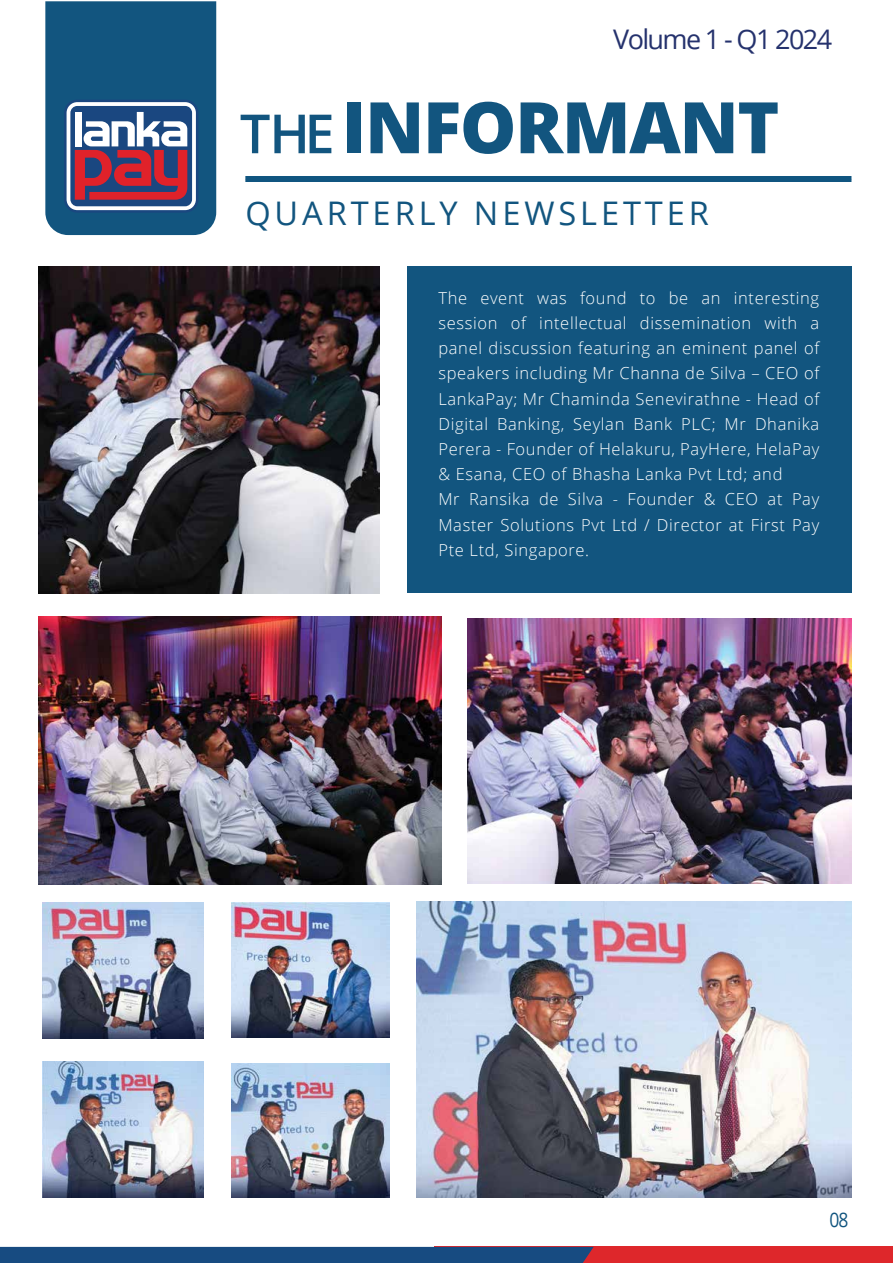
<style>
.page{position:relative;width:893px;height:1263px;background:#fff}
.page>*{position:absolute;margin:0;border:0;box-sizing:border-box;transform-origin:0 0}
.t1{font:800 71.1px "Open Sans";letter-spacing:-.02em;color:#12557f}
.t2{font:32.55px "Open Sans";letter-spacing:.12em;color:#12557f}
.t3{font:27px "Open Sans";letter-spacing:-.06em;color:#25326d}
.t4{font:20.1px "Open Sans";color:#12557f;scale:.87 1}
.t5{font:300 16.5px/25.2px "Open Sans";letter-spacing:.04em;color:#fff}
.s1{font-weight:600;font-size:54px}
</style>
<div class="page">
<div style="left:434px;top:1247px;width:458px;height:16px;background:#de272b"></div>
<div style="left:0;top:1247px;width:594px;height:16px;background:#174b81"></div>
<div style="left:245px;top:176px;width:606px;height:6px;background:#105580"></div>
<svg style="left:45px;top:1px;width:171px;height:234px"></svg>
<div style="left:407px;top:266px;width:444px;height:327px;background:#12557f"></div>
<img style="left:39px;top:266px;width:340px;height:327px">
<img style="left:467px;top:618px;width:384px;height:265px">
<img style="left:39px;top:616px;width:403px;height:269px">
<img style="left:43px;top:1062px;width:161px;height:135px">
<img style="left:231px;top:1063px;width:159px;height:134px">
<img style="left:231px;top:902px;width:159px;height:135px">
<img style="left:42px;top:902px;width:161px;height:136px">
<img style="left:417px;top:902px;width:435px;height:296px">
<h3 class="t3" style="left:613px;top:21px;width:220px">Volume 1 - Q1 2024</h3>
<h1 class="t1" style="left:240px;top:73px;width:541px"><span class="s1">THE</span>INFORMANT</h1>
<h2 class="t2" style="left:245px;top:191px;width:465px">QUARTERLY NEWSLETTER</h2>
<p class="t5" style="left:438px;top:285px;width:382px">The event was found to be an interesting session of intellectual dissemination with a panel discussion featuring an eminent panel of speakers including Mr Channa de Silva – CEO of LankaPay; Mr Chaminda Senevirathne - Head of Digital Banking, Seylan Bank PLC; Mr Dhanika Perera - Founder of Helakuru, PayHere, HelaPay &amp; Esana, CEO of Bhasha Lanka Pvt Ltd; and<br>Mr Ransika de Silva - Founder &amp; CEO at Pay Master Solutions Pvt Ltd / Director at First Pay Pte Ltd, Singapore.</p>
<p class="t4" style="left:830px;top:1205px;width:23px">08</p>
</div>
